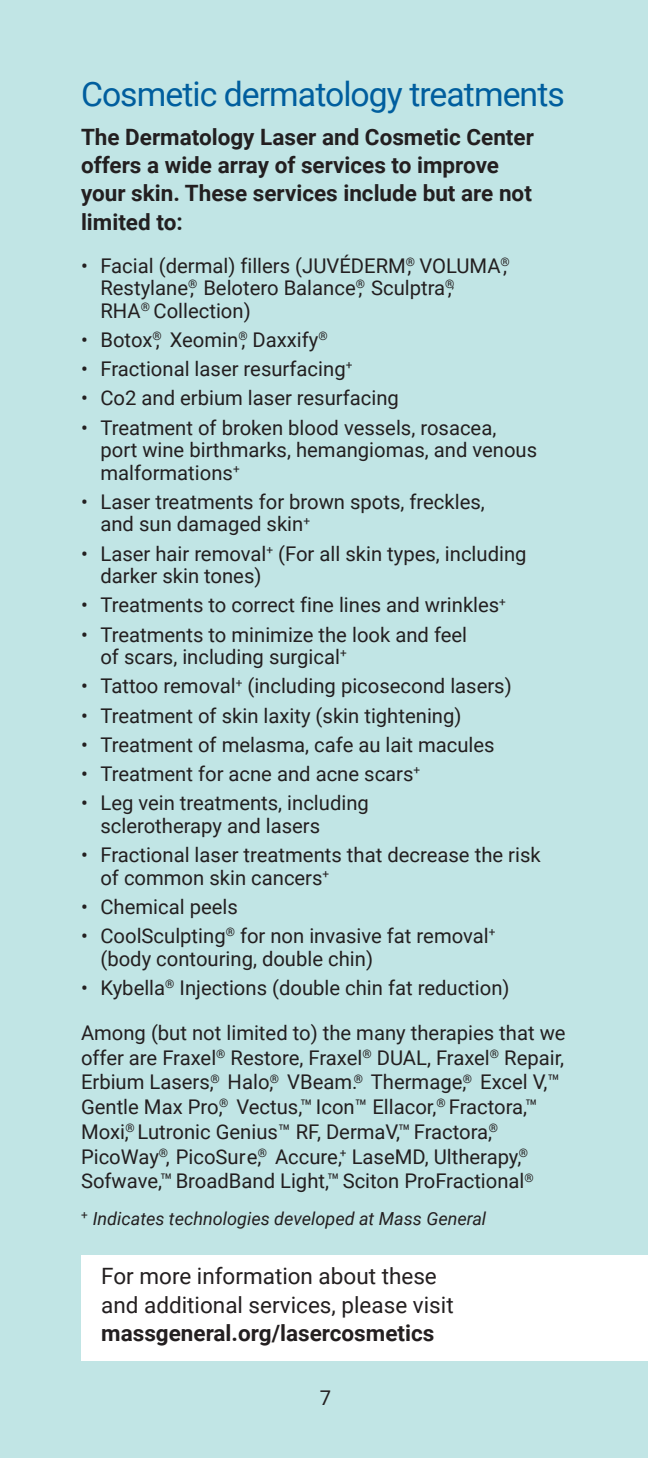
<style>
.page{position:relative;width:648px;height:1458px;background:#c1e5e5}
.page>*{position:absolute;margin:0;border:0;box-sizing:border-box;transform-origin:0 0}
.Subhead_A{font:33.75px "Roboto";letter-spacing:-.03em;color:#005e9e}
.Body{font:700 22.5px/28.3px "Roboto";color:#231f20}
.Body-2{font:22.5px/28.3px "Roboto";color:#231f20}
.Body_Span{font:20.25px/22.5px "Roboto";color:#231f20}
.Body_Span-2{font:italic 18px "Roboto";color:#231f20}
.s1{font-weight:700}
</style>
<div class="page">
<div style="left:81px;top:1255px;width:567px;height:106px;background:#fff"></div>
<p class="Subhead_A" style="left:81px;top:71px;width:485px">Cosmetic dermatology treatments</p>
<p class="Body" style="left:81px;top:122px;width:454px">The Dermatology Laser and Cosmetic Center offers a wide array of services to improve your skin. These services include but are not limited to:</p>
<p class="Body_Span" style="left:100px;top:253px;width:411px;text-indent:-19px">• Facial (dermal) fillers (JUVÉDERM<sup>®</sup>, VOLUMA<sup>®</sup>,<br>Restylane<sup>®</sup>, Belotero Balance<sup>®</sup>, Sculptra<sup>®</sup>,<sup>,<br></sup>RHA<sup>®</sup> Collection)</p>
<p class="Body_Span" style="left:81px;top:328px;width:248px">• Botox<sup>®</sup>, Xeomin<sup>®</sup>, Daxxify<sup>®</sup></p>
<p class="Body_Span" style="left:81px;top:357px;width:273px">• Fractional laser resurfacing<sup>+</sup></p>
<p class="Body_Span" style="left:81px;top:386px;width:320px">• Co2 and erbium laser resurfacing</p>
<p class="Body_Span" style="left:100px;top:415px;width:438px;text-indent:-19px">• Treatment of broken blood vessels, rosacea, port wine birthmarks, hemangiomas, and venous malformations<sup>+</sup></p>
<p class="Body_Span" style="left:100px;top:490px;width:386px;text-indent:-19px">• Laser treatments for brown spots, freckles, and sun damaged skin<sup>+</sup></p>
<p class="Body_Span" style="left:100px;top:541px;width:428px;text-indent:-19px">• Laser hair removal<sup>+</sup> (For all skin types, including darker skin tones)</p>
<p class="Body_Span" style="left:81px;top:593px;width:426px">• Treatments to correct fine lines and wrinkles<sup>+</sup></p>
<p class="Body_Span" style="left:100px;top:622px;width:368px;text-indent:-19px">• Treatments to minimize the look and feel of scars, including surgical<sup>+</sup></p>
<p class="Body_Span" style="left:81px;top:674px;width:432px">• Tattoo removal<sup>+</sup> (including picosecond lasers)</p>
<p class="Body_Span" style="left:81px;top:703px;width:382px">• Treatment of skin laxity (skin tightening)</p>
<p class="Body_Span" style="left:81px;top:733px;width:415px">• Treatment of melasma, cafe au lait macules</p>
<p class="Body_Span" style="left:81px;top:762px;width:341px">• Treatment for acne and acne scars<sup>+</sup></p>
<p class="Body_Span" style="left:100px;top:791px;width:270px;text-indent:-19px">• Leg vein treatments, including sclerotherapy and lasers</p>
<p class="Body_Span" style="left:100px;top:843px;width:442px;text-indent:-19px">• Fractional laser treatments that decrease the risk of common skin cancers<sup>+</sup></p>
<p class="Body_Span" style="left:81px;top:895px;width:158px">• Chemical peels</p>
<p class="Body_Span" style="left:100px;top:924px;width:396px;text-indent:-19px">• CoolSculpting<sup>®</sup> for non invasive fat removal<sup>+ </sup>(body contouring, double chin)</p>
<p class="Body_Span" style="left:81px;top:976px;width:430px">• Kybella<sup>®</sup> Injections (double chin fat reduction)</p>
<p class="Body_Span" style="left:81px;top:1019px;width:486px;line-height:24.8px">Among (but not limited to) the many therapies that we offer are Fraxel<sup>®</sup> Restore, Fraxel<sup>®</sup> DUAL, Fraxel<sup>®</sup> Repair, Erbium Lasers,<sup>®</sup> Halo,<sup>®</sup> VBeam.<sup>®</sup> Thermage,<sup>®</sup> Excel V,™ Gentle Max Pro,<sup>®</sup> Vectus,™ Icon™ Ellacor,<sup>®</sup> Fractora,™ Moxi,<sup>®</sup> Lutronic Genius™ RF, DermaV,™ Fractora,<sup>® </sup>PicoWay<sup>®</sup>, PicoSure,<sup>®</sup> Accure,<sup>+</sup> LaseMD, Ultherapy,<sup>® </sup>Sofwave,™ BroadBand Light,™ Sciton ProFractional<sup>®</sup></p>
<p class="Body_Span-2" style="left:81px;top:1206px;width:407px"><sup>+</sup> Indicates technologies developed at Mass General</p>
<p class="Body-2" style="left:101px;top:1261px;width:354px">For more information about these and additional services, please visit <span class="s1">massgeneral.org/lasercosmetics</span></p>
<p class="Body_Span" style="left:320px;top:1386px;width:13px">7</p>
</div>
